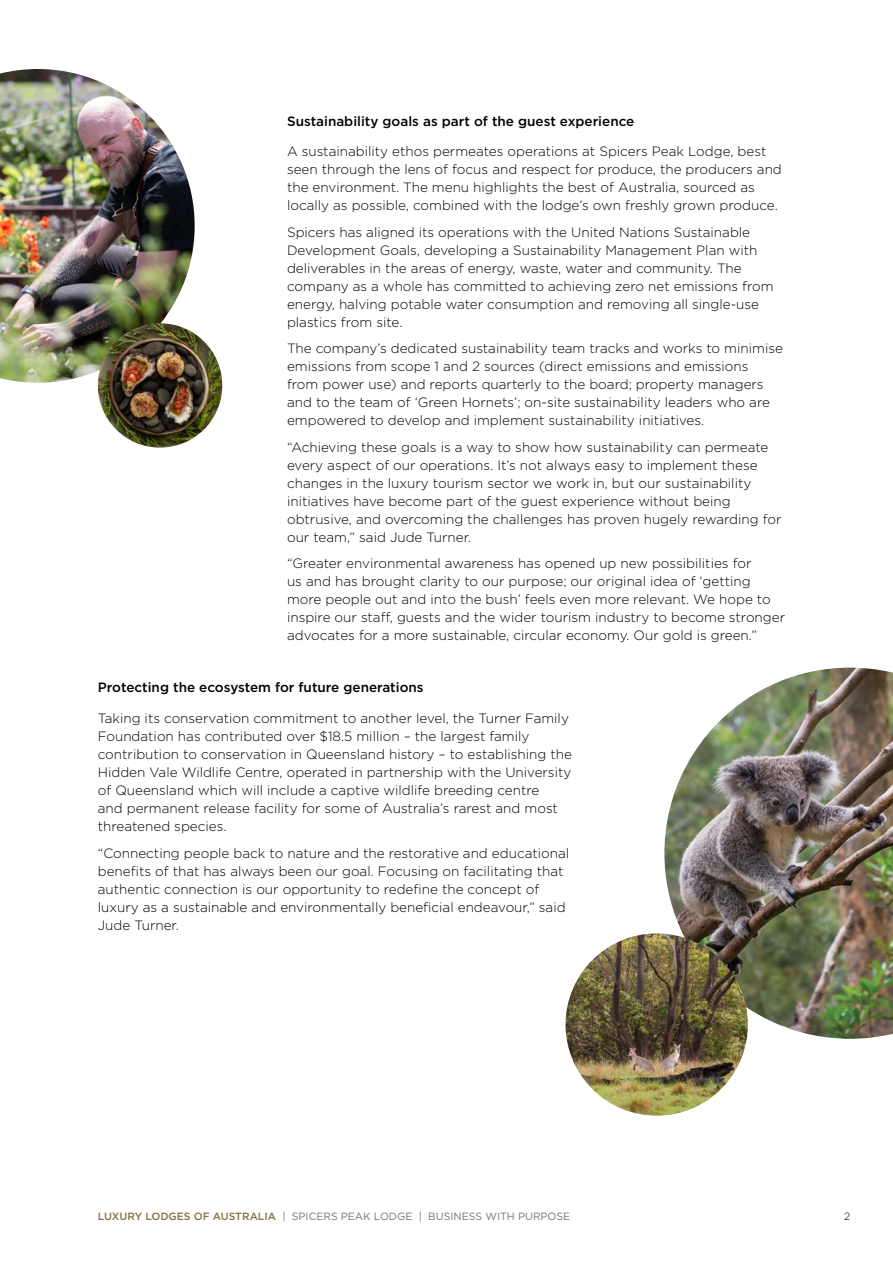
<style>
.page{position:relative;width:893px;height:1263px;background:#fff}
.page>*{position:absolute;margin:0;border:0;box-sizing:border-box;transform-origin:0 0}
.Body_Text{font:300 13.5px/18px "Gotham";color:#000}
.Subtitle{font:500 13.5px "Gotham";color:#000}
.t1{font:10.5px "Gotham";color:#7a716d}
.t2{font:300 10.5px "Gotham";color:#000}
.s1{font-weight:500;color:#817245}
</style>
<div class="page">
<img style="left:0;top:69px;width:195px;height:314px">
<img style="left:98px;top:323px;width:124px;height:125px;border-radius:62px">
<img style="left:664px;top:668px;width:229px;height:371px">
<img style="left:566px;top:933px;width:182px;height:183px;border-radius:91px">
<p class="Subtitle" style="left:287px;top:112px;width:349px">Sustainability goals as part of the guest experience</p>
<p class="Body_Text" style="left:287px;top:142px;width:496px">A sustainability ethos permeates operations at Spicers Peak Lodge, best seen through the lens of focus and respect for produce, the producers and the environment. The menu highlights the best of Australia, sourced as locally as possible, combined with the lodge’s own freshly grown produce.</p>
<p class="Body_Text" style="left:287px;top:223px;width:488px">Spicers has aligned its operations with the United Nations Sustainable Development Goals, developing a Sustainability Management Plan with deliverables in the areas of energy, waste, water and community. The company as a whole has committed to achieving zero net emissions from energy, halving potable water consumption and removing all single-use plastics from site.</p>
<p class="Body_Text" style="left:287px;top:339px;width:497px">The company’s dedicated sustainability team tracks and works to minimise emissions from scope 1 and 2 sources (direct emissions and emissions from power use) and reports quarterly to the board; property managers and to the team of ‘Green Hornets’; on-site sustainability leaders who are empowered to develop and implement sustainability initiatives.</p>
<p class="Body_Text" style="left:287px;top:438px;width:496px">“Achieving these goals is a way to show how sustainability can permeate every aspect of our operations. It’s not always easy to implement these changes in the luxury tourism sector we work in, but our sustainability initiatives have become part of the guest experience without being obtrusive, and overcoming the challenges has proven hugely rewarding for our team,” said Jude Turner.</p>
<p class="Body_Text" style="left:287px;top:554px;width:500px">“Greater environmental awareness has opened up new possibilities for<br>us and has brought clarity to our purpose; our original idea of ‘getting more people out and into the bush’ feels even more relevant. We hope to inspire our staff, guests and the wider tourism industry to become stronger advocates for a more sustainable, circular economy. Our gold is green.”</p>
<p class="Subtitle" style="left:98px;top:679px;width:327px">Protecting the ecosystem for future generations</p>
<p class="Body_Text" style="left:98px;top:709px;width:476px">Taking its conservation commitment to another level, the Turner Family Foundation has contributed over $18.5 million – the largest family contribution to conservation in Queensland history – to establishing the Hidden Vale Wildlife Centre, operated in partnership with the University of Queensland which will include a captive wildlife breeding centre<br>and permanent release facility for some of Australia’s rarest and most threatened species.</p>
<p class="Body_Text" style="left:98px;top:843px;width:473px">“Connecting people back to nature and the restorative and educational benefits of that has always been our goal. Focusing on facilitating that authentic connection is our opportunity to redefine the concept of luxury as a sustainable and environmentally beneficial endeavour,” said Jude Turner.</p>
<p class="t1" style="left:98px;top:1210px;width:474px"><span class="s1">LUXURY LODGES OF AUSTRALIA</span> | SPICERS PEAK LODGE | BUSINESS WITH PURPOSE</p>
<p class="t2" style="left:844px;top:1210px;width:8px">2</p>
</div>
